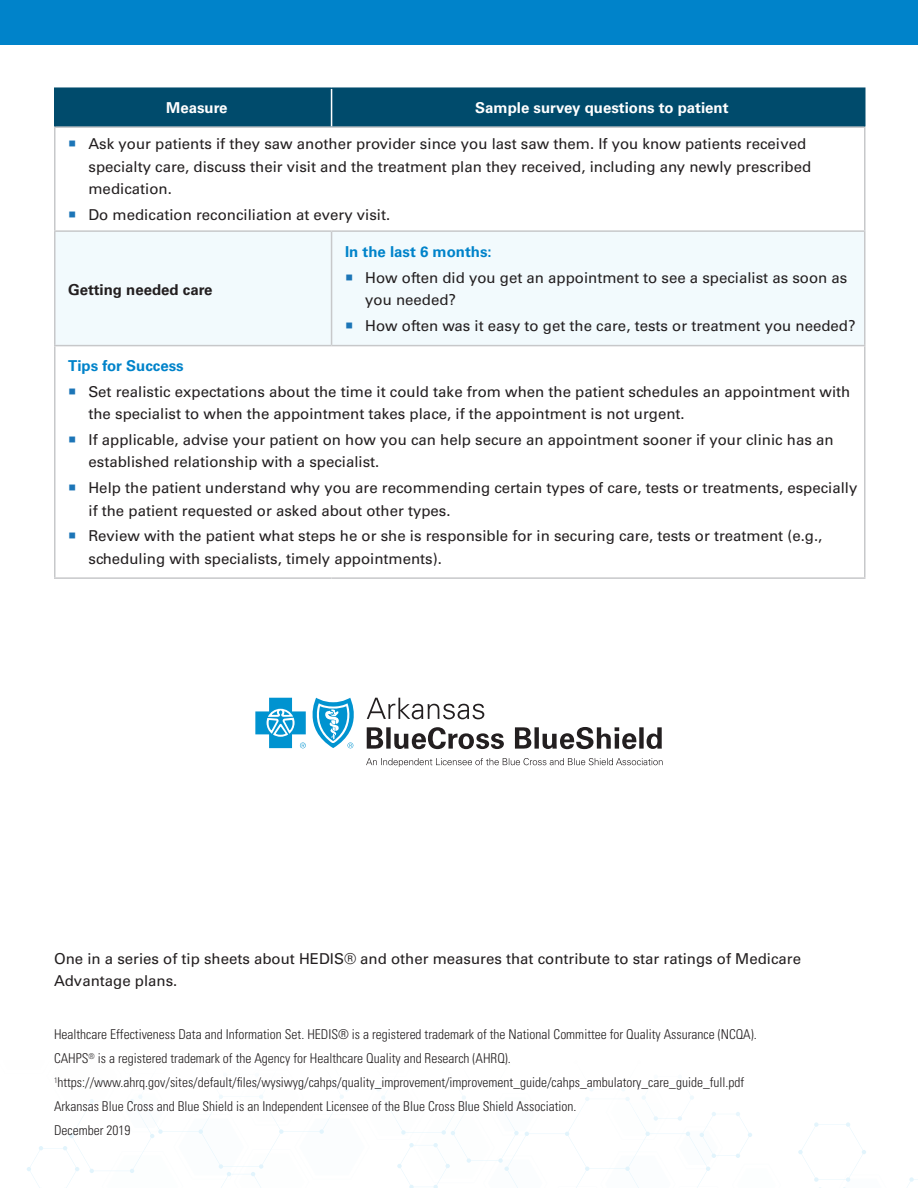
<style>
.page{position:relative;width:918px;height:1188px;background:#fff}
.page>*{position:absolute;margin:0;border:0;box-sizing:border-box;transform-origin:0 0}
.t1{font:15px/22.5px "Univers LT Std";color:#231f20}
.Table_Header_Labels{font:700 15px "Univers LT Std";color:#fff}
.t2{font:700 15px "Univers LT Std";color:#0083ca}
.Table_Body_Labels{font:700 15px "Univers LT Std";color:#231f20}
.t3{font:300 condensed 13.5px "Univers LT Std";color:#231f20}
.s1{color:#1c75b7}
</style>
<div class="page">
<svg style="left:27px;top:1084px;width:725px;height:104px"></svg>
<svg style="left:798px;top:1122px;width:120px;height:66px"></svg>
<div style="left:0;top:0;width:918px;height:44px;background:#0083ca"></div>
<div style="left:56px;top:89px;width:808px;height:37px;background:#004b6c"></div>
<div style="left:56px;top:232px;width:808px;height:113px;background:#f2fafd"></div>
<hr style="left:54px;top:126px;width:278px;height:2px;background:#c7c8ca">
<hr style="left:54px;top:128px;width:2px;height:102px;background:#c7c8ca">
<hr style="left:332px;top:126px;width:533px;height:2px;background:#c7c8ca">
<hr style="left:864px;top:128px;width:2px;height:102px;background:#c7c8ca">
<hr style="left:54px;top:230px;width:278px;height:2px;background:#c7c8ca">
<hr style="left:54px;top:232px;width:2px;height:113px;background:#c7c8ca">
<hr style="left:332px;top:230px;width:533px;height:2px;background:#c7c8ca">
<hr style="left:331px;top:232px;width:1px;height:113px;background:#c7c8ca">
<hr style="left:864px;top:232px;width:2px;height:113px;background:#c7c8ca">
<hr style="left:54px;top:345px;width:278px;height:1px;background:#c7c8ca">
<hr style="left:54px;top:346px;width:2px;height:231px;background:#c7c8ca">
<hr style="left:332px;top:345px;width:533px;height:1px;background:#c7c8ca">
<hr style="left:864px;top:346px;width:2px;height:231px;background:#c7c8ca">
<hr style="left:54px;top:577px;width:278px;height:2px;background:#c7c8ca">
<hr style="left:332px;top:577px;width:533px;height:2px;background:#c7c8ca">
<hr style="left:332px;top:87px;width:533px;height:2px;background:#004b6c">
<hr style="left:864px;top:89px;width:2px;height:37px;background:#004b6c">
<hr style="left:54px;top:87px;width:278px;height:2px;background:#004b6c">
<hr style="left:54px;top:89px;width:2px;height:37px;background:#004b6c">
<hr style="left:331px;top:89px;width:1px;height:37px;background:#fff">
<svg style="left:255px;top:698px;width:407px;height:51px"></svg>
<svg style="left:366px;top:758px;width:297px;height:9px"></svg>
<p class="Table_Header_Labels" style="left:166px;top:99px;width:63px">Measure</p>
<p class="Table_Header_Labels" style="left:475px;top:99px;width:255px">Sample survey questions to patient</p>
<p class="t1" style="left:88px;top:133px;width:724px;text-indent:-20px"><span class="s1">○</span> Ask your patients if they saw another provider since you last saw them. If you know patients received specialty care, discuss their visit and the treatment plan they received, including any newly prescribed medication.</p>
<p class="t1" style="left:68px;top:203px;width:323px"><span class="s1">○</span> Do medication reconciliation at every visit.</p>
<p class="Table_Body_Labels" style="left:68px;top:281px;width:146px">Getting needed care</p>
<p class="t2" style="left:345px;top:243px;width:148px">In the last 6 months:</p>
<p class="t1" style="left:365px;top:266px;width:484px;text-indent:-20px"><span class="s1">○</span> How often did you get an appointment to see a specialist as soon as you needed?</p>
<p class="t1" style="left:345px;top:314px;width:512px"><span class="s1">○</span> How often was it easy to get the care, tests or treatment you needed?</p>
<p class="t2" style="left:68px;top:357px;width:117px">Tips for Success</p>
<p class="t1" style="left:88px;top:380px;width:763px;text-indent:-20px"><span class="s1">○</span> Set realistic expectations about the time it could take from when the patient schedules an appointment with the specialist to when the appointment takes place, if the appointment is not urgent.</p>
<p class="t1" style="left:88px;top:428px;width:747px;text-indent:-20px"><span class="s1">○</span> If applicable, advise your patient on how you can help secure an appointment sooner if your clinic has an established relationship with a specialist.</p>
<p class="t1" style="left:88px;top:476px;width:770px;text-indent:-20px"><span class="s1">○</span> Help the patient understand why you are recommending certain types of care, tests or treatments, especially if the patient requested or asked about other types.</p>
<p class="t1" style="left:88px;top:525px;width:735px;text-indent:-20px"><span class="s1">○</span> Review with the patient what steps he or she is responsible for in securing care, tests or treatment (e.g., scheduling with specialists, timely appointments).</p>
<p class="t1" style="left:54px;top:947px;width:749px">One in a series of tip sheets about HEDIS® and other measures that contribute to star ratings of Medicare<br>Advantage plans.</p>
<p class="t3" style="left:54px;top:1026px;width:704px">Healthcare Effectiveness Data and Information Set. HEDIS® is a registered trademark of the National Committee for Quality Assurance (NCQA).</p>
<p class="t3" style="left:54px;top:1050px;width:458px">CAHPS<sup>®</sup> is a registered trademark of the Agency for Healthcare Quality and Research (AHRQ).</p>
<p class="t3" style="left:54px;top:1074px;width:692px"><sup>1</sup>https://www.ahrq.gov/sites/default/files/wysiwyg/cahps/quality_improvement/improvement_guide/cahps_ambulatory_care_guide_full.pdf</p>
<p class="t3" style="left:54px;top:1098px;width:524px">Arkansas Blue Cross and Blue Shield is an Independent Licensee of the Blue Cross Blue Shield Association.</p>
<p class="t3" style="left:54px;top:1122px;width:78px">December 2019</p>
</div>
